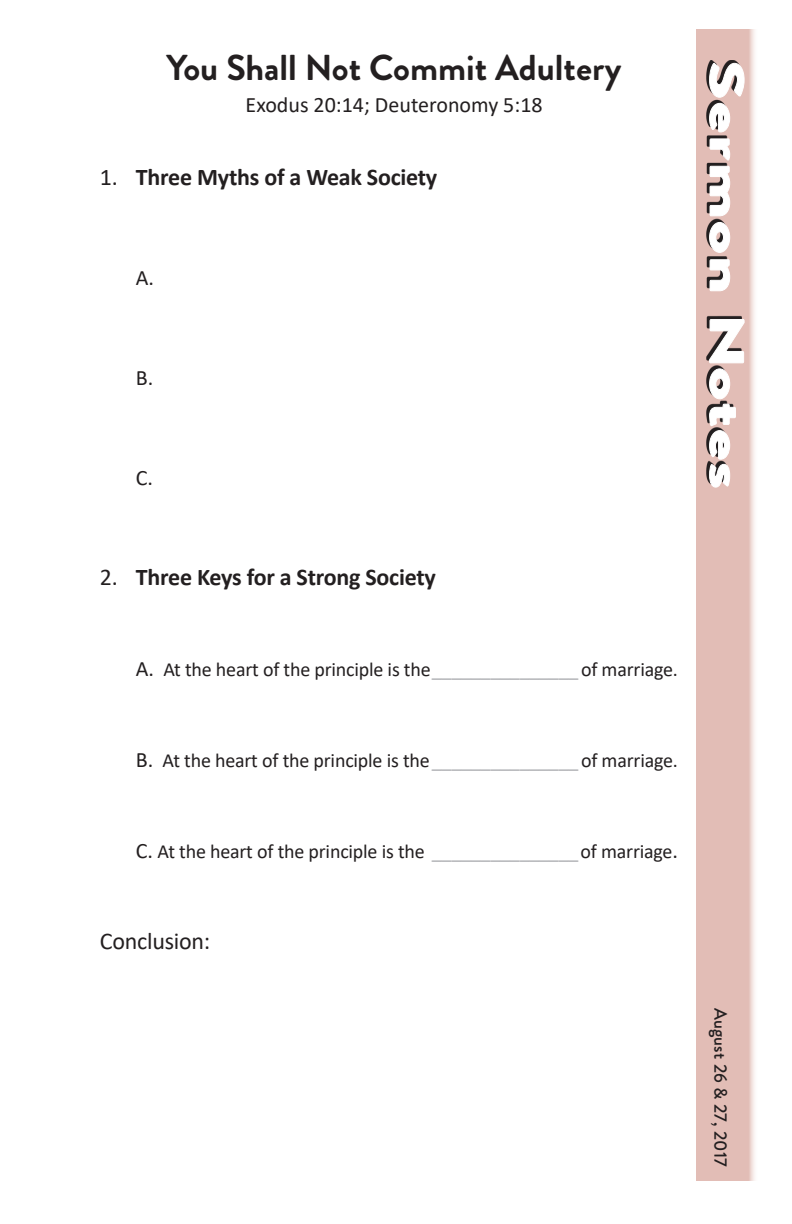
<style>
.page{position:relative;width:792px;height:1224px;background:#fff}
.page>*{position:absolute;margin:0;border:0;box-sizing:border-box;transform-origin:0 0}
.t1{font:900 48px "Brandon Grotesque";letter-spacing:.025em;color:#fff;scale:1.5 1}
.t2{font:700 36px "Brandon Grotesque";color:#231f20}
.t3{font:700 24px "Calibri";letter-spacing:-.01em;color:#231f20}
.t4{font:24px "Calibri";letter-spacing:-.01em;color:#231f20}
.t5{font:22px "Calibri";color:#231f20}
.t6{font:20px "Calibri";letter-spacing:-.01em;color:#231f20}
.t7{font:500 18px "Brandon Grotesque";letter-spacing:.01em;color:#231f20}
.s1{font-weight:400}
.s2{font-size:22px}
.s3{color:#a8a9ad}
</style>
<div class="page">
<svg style="left:696px;top:29px;width:59px;height:1152px;background:#e4c1bb"></svg>
<svg style="left:706px;top:60px;width:36px;height:425px;background:#b59893"></svg>
<svg style="left:709px;top:62px;width:36px;height:191px;background:#a8918d"></svg>
<svg style="left:709px;top:259px;width:22px;height:33px"></svg>
<svg style="left:709px;top:319px;width:36px;height:169px;background:#a28c89"></svg>
<p class="t2" style="left:167px;top:42px;width:456px">You Shall Not Commit Adultery</p>
<p class="t5" style="left:246px;top:89px;width:298px">Exodus 20:14; Deuteronomy 5:18</p>
<p class="t3" style="left:100px;top:160px;width:339px"><span class="s1">1.</span> Three Myths of a Weak Society</p>
<p class="t5" style="left:136px;top:262px;width:20px">A.</p>
<p class="t5" style="left:136px;top:362px;width:19px">B.</p>
<p class="t5" style="left:136px;top:462px;width:19px">C.</p>
<p class="t3" style="left:100px;top:560px;width:337px"><span class="s1">2.</span> Three Keys for a Strong Society</p>
<p class="t6" style="left:136px;top:655px;width:544px"><span class="s2">A.</span> At the heart of the principle is the<span class="s3">_______________</span>of marriage.</p>
<p class="t6" style="left:136px;top:746px;width:544px"><span class="s2">B.</span> At the heart of the principle is the<span class="s3">_______________</span> of marriage.</p>
<p class="t6" style="left:136px;top:837px;width:543px"><span class="s2">C.</span> At the heart of the principle is the <span class="s3">_______________</span>of marriage<span class="s2">.</span></p>
<p class="t4" style="left:100px;top:924px;width:112px">Conclusion:</p>
<p class="t1" style="left:761px;top:60px;width:287px;rotate:90deg">Sermon Notes</p>
<p class="t7" style="left:733px;top:1008px;width:160px;rotate:90deg">August 26 &amp; 27, 2017</p>
</div>
